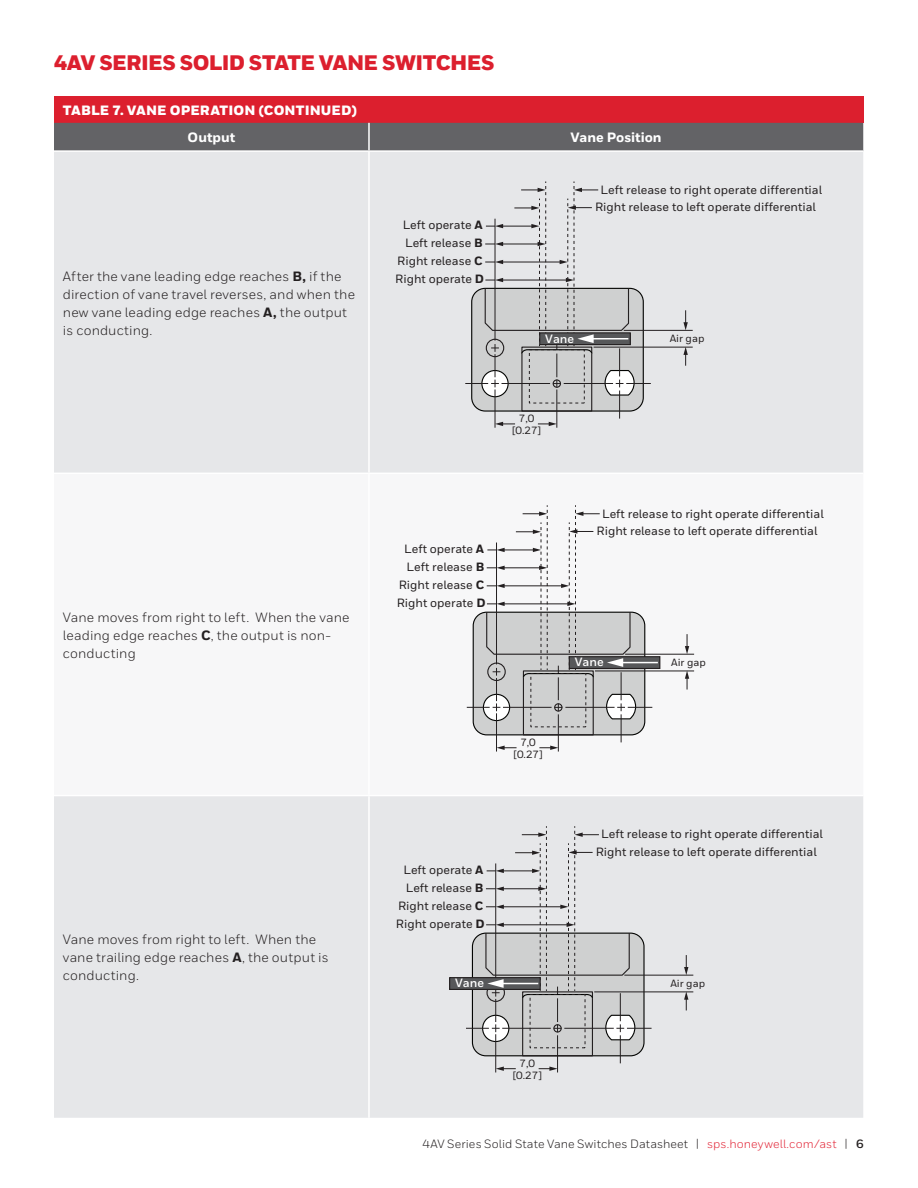
<style>
.page{position:relative;width:918px;height:1188px;background:#fff}
.page>*{position:absolute;margin:0;border:0;box-sizing:border-box;transform-origin:0 0}
.t1{font:900 21px "Honeywell Sans";letter-spacing:-.03em;color:#dc1f2e}
.t2{font:13.5px/18px "Honeywell Sans";letter-spacing:.01em;color:#231f20}
.t3{font:900 13.5px "Honeywell Sans";letter-spacing:.01em;color:#fff}
.t4{font:800 13.5px "Honeywell Sans";color:#fff}
.t5{font:500 12px/17.9px "Honeywell Sans";color:#231f20}
.t6{font:12px "Honeywell Sans";letter-spacing:.005em;color:#231f20}
.t7{font:700 12px "Honeywell Sans";color:#fff}
.t8{font:500 10.5px/12px "Honeywell Sans";color:#231f20;text-align:center}
.s1{font-weight:800}
.s2{color:#e22536}
.s3{font-weight:700}
</style>
<div class="page">
<div style="left:54px;top:96px;width:809px;height:27px;background:#dc1f2e"></div>
<div style="left:54px;top:123px;width:809px;height:27px;background:#636366"></div>
<div style="left:54px;top:152px;width:809px;height:966px;background:#e6e7e9"></div>
<svg style="left:54px;top:474px;width:809px;height:321px"></svg>
<hr style="left:368px;top:123px;width:2px;height:27px;background:#fff">
<hr style="left:368px;top:152px;width:2px;height:321px;background:#fff">
<hr style="left:54px;top:473px;width:315px;height:1px;background:#fff">
<hr style="left:369px;top:473px;width:494px;height:1px;background:#fff">
<hr style="left:368px;top:474px;width:2px;height:321px;background:#fff">
<hr style="left:54px;top:795px;width:315px;height:1px;background:#fff">
<hr style="left:369px;top:795px;width:494px;height:1px;background:#fff">
<hr style="left:368px;top:796px;width:2px;height:322px;background:#fff">
<hr style="left:495px;top:389px;width:1px;height:39px;background:#231f20">
<hr style="left:556px;top:389px;width:1px;height:39px;background:#231f20">
<svg style="left:465px;top:181px;width:186px;height:245px;background:#cccdce"></svg>
<hr style="left:594px;top:347px;width:99px;height:1px;background:#231f20">
<hr style="left:624px;top:330px;width:69px;height:1px;background:#231f20">
<svg style="left:683px;top:310px;width:5px;height:20px"></svg>
<svg style="left:683px;top:347px;width:5px;height:19px"></svg>
<hr style="left:496px;top:713px;width:1px;height:39px;background:#231f20">
<hr style="left:558px;top:714px;width:1px;height:38px;background:#231f20">
<svg style="left:652px;top:658px;width:6px;height:9px"></svg>
<div style="left:569px;top:656px;width:91px;height:13px;border:1px solid #231f20"></div>
<hr style="left:620px;top:662px;width:38px;height:1px;background:#fff">
<svg style="left:467px;top:505px;width:185px;height:245px"></svg>
<hr style="left:595px;top:671px;width:99px;height:1px;background:#231f20">
<hr style="left:625px;top:654px;width:69px;height:1px;background:#231f20">
<svg style="left:685px;top:634px;width:4px;height:20px"></svg>
<svg style="left:685px;top:671px;width:4px;height:19px"></svg>
<hr style="left:495px;top:1034px;width:1px;height:38px;background:#231f20">
<hr style="left:557px;top:1035px;width:1px;height:37px;background:#231f20">
<div style="left:450px;top:978px;width:90px;height:11px;background:#57585a"></div>
<div style="left:449px;top:977px;width:92px;height:13px;border:1px solid #231f20"></div>
<svg style="left:466px;top:826px;width:186px;height:245px;background:#cdcecf"></svg>
<hr style="left:594px;top:992px;width:99px;height:1px;background:#231f20">
<hr style="left:624px;top:975px;width:69px;height:1px;background:#231f20">
<svg style="left:684px;top:955px;width:4px;height:20px"></svg>
<svg style="left:684px;top:992px;width:4px;height:18px"></svg>
<h1 class="t1" style="left:54px;top:50px;width:442px">4AV SERIES SOLID STATE VANE SWITCHES</h1>
<p class="t3" style="left:63px;top:102px;width:295px">TABLE 7. VANE OPERATION (CONTINUED)</p>
<p class="t4" style="left:188px;top:129px;width:49px">Output</p>
<p class="t4" style="left:571px;top:129px;width:93px">Vane Position</p>
<p class="t5" style="left:601px;top:181px;width:223px">Left release to right operate differential</p>
<p class="t2" style="left:63px;top:268px;width:294px">After the vane leading edge reaches <span class="s1">B,</span> if the direction of vane travel reverses, and when the new vane leading edge reaches <span class="s1">A,</span> the output is conducting.</p>
<p class="t2" style="left:63px;top:608px;width:288px">Vane moves from right to left. When the vane leading edge reaches <span class="s1">C</span>, the output is non&shy;conducting</p>
<p class="t2" style="left:63px;top:930px;width:267px">Vane moves from right to left. When the vane trailing edge reaches <span class="s1">A</span>, the output is conducting.</p>
<p class="t5" style="left:403px;top:216px;width:82px">Left operate <span class="s1">A<br></span>Left release <span class="s1">B</span></p>
<p class="t5" style="left:404px;top:240px;width:82px">Left operate <span class="s1">A<br></span>Left release <span class="s1">B</span></p>
<p class="t5" style="left:397px;top:252px;width:87px">Right release <span class="s1">C</span></p>
<p class="t5" style="left:403px;top:267px;width:82px">Left operate <span class="s1">A</span></p>
<p class="t5" style="left:395px;top:270px;width:90px">Right operate <span class="s1">D</span></p>
<p class="t5" style="left:399px;top:276px;width:87px">Right release <span class="s1">C</span></p>
<p class="t5" style="left:595px;top:198px;width:222px">Right release to left operate differential</p>
<p class="t7" style="left:545px;top:331px;width:30px">Vane</p>
<p class="t8" style="left:670px;top:333px;width:36px">Air gap</p>
<p class="t8" style="left:512px;top:413px;width:31px">7,0 [0.27]</p>
<p class="t5" style="left:405px;top:534px;width:79px">Left release <span class="s1">B</span></p>
<p class="t5" style="left:404px;top:540px;width:82px">Left operate <span class="s1">A<br></span>Left release <span class="s1">B</span></p>
<p class="t5" style="left:397px;top:552px;width:87px">Right release <span class="s1">C</span></p>
<p class="t5" style="left:395px;top:570px;width:90px">Right operate <span class="s1">D</span></p>
<p class="t5" style="left:399px;top:576px;width:87px">Right release <span class="s1">C</span></p>
<p class="t5" style="left:397px;top:594px;width:90px">Right operate <span class="s1">D</span></p>
<p class="t8" style="left:514px;top:737px;width:31px">7,0 [0.27]</p>
<p class="t5" style="left:403px;top:861px;width:82px">Left operate <span class="s1">A<br></span>Left release <span class="s1">B</span></p>
<p class="t5" style="left:395px;top:865px;width:90px">Right operate <span class="s1">D</span></p>
<p class="t5" style="left:398px;top:897px;width:87px">Right release <span class="s1">C</span></p>
<p class="t5" style="left:396px;top:915px;width:90px">Right operate <span class="s1">D</span></p>
<p class="t5" style="left:602px;top:505px;width:223px">Left release to right operate differential</p>
<p class="t5" style="left:597px;top:522px;width:222px">Right release to left operate differential</p>
<p class="t7" style="left:575px;top:655px;width:30px">Vane</p>
<p class="t8" style="left:671px;top:657px;width:36px">Air gap</p>
<p class="t5" style="left:601px;top:826px;width:223px">Left release to right operate differential</p>
<p class="t5" style="left:596px;top:843px;width:222px">Right release to left operate differential</p>
<p class="t7" style="left:455px;top:976px;width:30px">Vane</p>
<p class="t8" style="left:670px;top:977px;width:36px">Air gap</p>
<p class="t8" style="left:513px;top:1058px;width:31px">7,0 [0.27]</p>
<p class="t6" style="left:423px;top:1136px;width:443px">4AV Series Solid State Vane Switches Datasheet | <span class="s2">sps.honeywell.com/ast</span> | <span class="s3">6</span></p>
</div>
